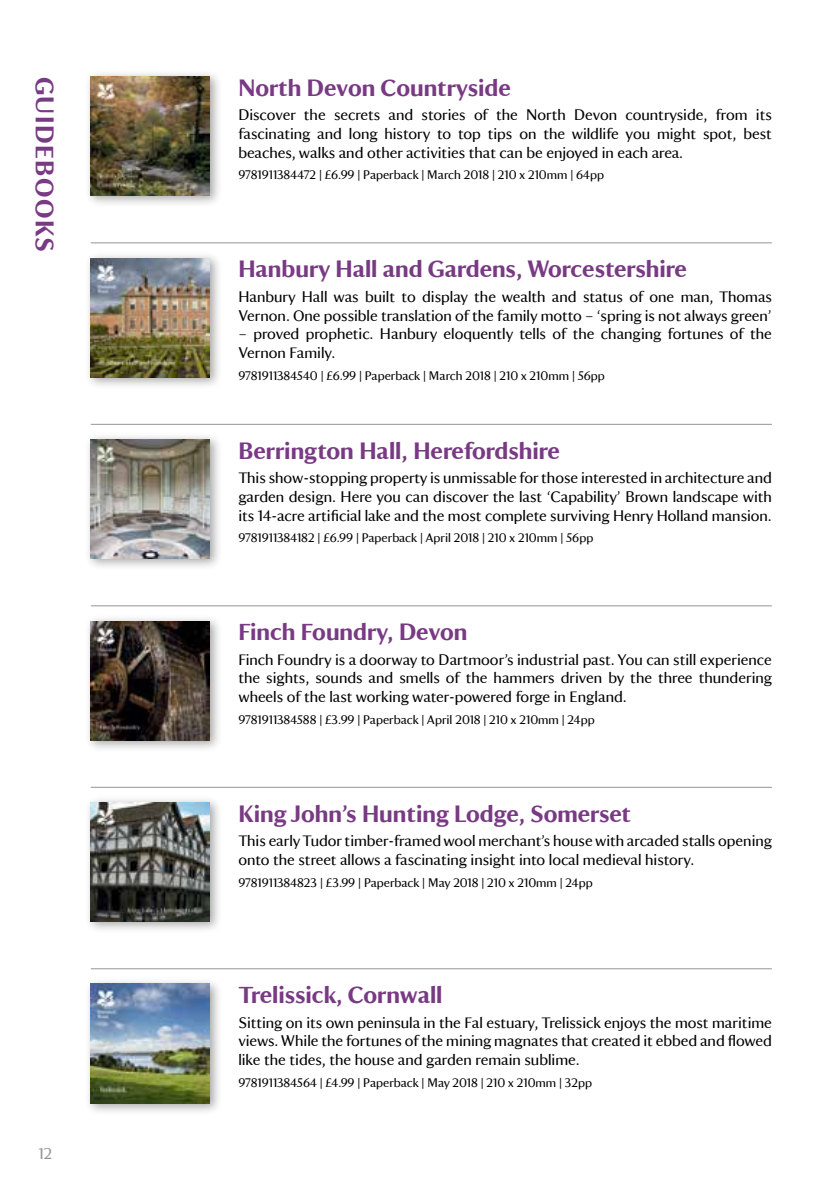
<style>
.page{position:relative;width:840px;height:1191px;background:#fff}
.page>*{position:absolute;margin:0;border:0;box-sizing:border-box;transform-origin:0 0}
.t1{font:700 26px "National Trust TT";letter-spacing:.06em;color:#783a83}
.t2{font:700 24px "National Trust TT";color:#783a83}
.t3{font:16px "National Trust TT";color:#939598}
.t4{font:15.6px/18.8px "National Trust TT";color:#000;text-align:justify}
.t5{font:12.6px "National Trust TT";color:#000}
</style>
<div class="page">
<div style="left:84px;top:70px;width:138px;height:138px;background:#000;opacity:.35"></div>
<img style="left:91px;top:77px;width:119px;height:119px">
<div style="left:84px;top:251px;width:138px;height:138px;background:#000;opacity:.35"></div>
<img style="left:91px;top:258px;width:119px;height:119px">
<div style="left:84px;top:432px;width:138px;height:139px;background:#000;opacity:.35"></div>
<img style="left:91px;top:439px;width:119px;height:119px">
<div style="left:84px;top:614px;width:138px;height:138px;background:#000;opacity:.35"></div>
<img style="left:91px;top:621px;width:119px;height:119px">
<div style="left:84px;top:795px;width:138px;height:138px;background:#000;opacity:.35"></div>
<img style="left:91px;top:802px;width:119px;height:119px">
<div style="left:84px;top:977px;width:138px;height:138px;background:#000;opacity:.35"></div>
<img style="left:91px;top:984px;width:119px;height:119px">
<hr style="left:91px;top:242px;width:680px;height:1px;background:#939598">
<hr style="left:91px;top:424px;width:680px;height:1px;background:#939598">
<hr style="left:91px;top:605px;width:680px;height:1px;background:#939598">
<hr style="left:91px;top:787px;width:680px;height:1px;background:#939598">
<hr style="left:91px;top:968px;width:680px;height:1px;background:#939598">
<h1 class="t1" style="left:63px;top:77px;width:177px;rotate:90deg">GUIDEBOOKS</h1>
<p class="t3" style="left:38px;top:1142px;width:15px">12</p>
<h2 class="t2" style="left:238px;top:71px;width:274px">North Devon Countryside</h2>
<p class="t4" style="left:238px;top:105px;width:534px">Discover the secrets and stories of the North Devon countryside, from its fascinating and long history to top tips on the wildlife you might spot, best beaches, walks and other activities that can be enjoyed in each area.</p>
<p class="t5" style="left:238px;top:167px;width:367px">9781911384472 | £6.99 | Paperback | March 2018 | 210 x 210mm | 64pp</p>
<h2 class="t2" style="left:238px;top:252px;width:449px">Hanbury Hall and Gardens, Worcestershire</h2>
<p class="t4" style="left:238px;top:286px;width:534px">Hanbury Hall was built to display the wealth and status of one man, Thomas<br>Vernon. One possible translation of the family motto – ‘spring is not always green’</p>
<p class="t4" style="left:238px;top:323px;width:534px">– proved prophetic. Hanbury eloquently tells of the changing fortunes of the<br>Vernon Family.</p>
<p class="t5" style="left:238px;top:367px;width:368px">9781911384540 | £6.99 | Paperback | March 2018 | 210 x 210mm | 56pp</p>
<h2 class="t2" style="left:238px;top:434px;width:323px">Berrington Hall, Herefordshire</h2>
<p class="t4" style="left:238px;top:467px;width:534px">This show-stopping property is unmissable for those interested in architecture and garden design. Here you can discover the last ‘Capability’ Brown landscape with its 14-acre artificial lake and the most complete surviving Henry Holland mansion.</p>
<p class="t5" style="left:238px;top:529px;width:356px">9781911384182 | £6.99 | Paperback | April 2018 | 210 x 210mm | 56pp</p>
<h2 class="t2" style="left:238px;top:615px;width:230px">Finch Foundry, Devon</h2>
<p class="t4" style="left:238px;top:649px;width:535px">Finch Foundry is a doorway to Dartmoor’s industrial past. You can still experience the sights, sounds and smells of the hammers driven by the three thundering wheels of the last working water-powered forge in England.</p>
<p class="t5" style="left:238px;top:711px;width:357px">9781911384588 | £3.99 | Paperback | April 2018 | 210 x 210mm | 24pp</p>
<h2 class="t2" style="left:238px;top:797px;width:394px">King John’s Hunting Lodge, Somerset</h2>
<p class="t4" style="left:238px;top:830px;width:535px">This early Tudor timber-framed wool merchant’s house with arcaded stalls opening onto the street allows a fascinating insight into local medieval history.</p>
<p class="t5" style="left:238px;top:873px;width:355px">9781911384823 | £3.99 | Paperback | May 2018 | 210 x 210mm | 24pp</p>
<h2 class="t2" style="left:238px;top:978px;width:205px">Trelissick, Cornwall</h2>
<p class="t4" style="left:238px;top:1012px;width:534px">Sitting on its own peninsula in the Fal estuary, Trelissick enjoys the most maritime views. While the fortunes of the mining magnates that created it ebbed and flowed like the tides, the house and garden remain sublime.</p>
<p class="t5" style="left:238px;top:1074px;width:355px">9781911384564 | £4.99 | Paperback | May 2018 | 210 x 210mm | 32pp</p>
</div>
